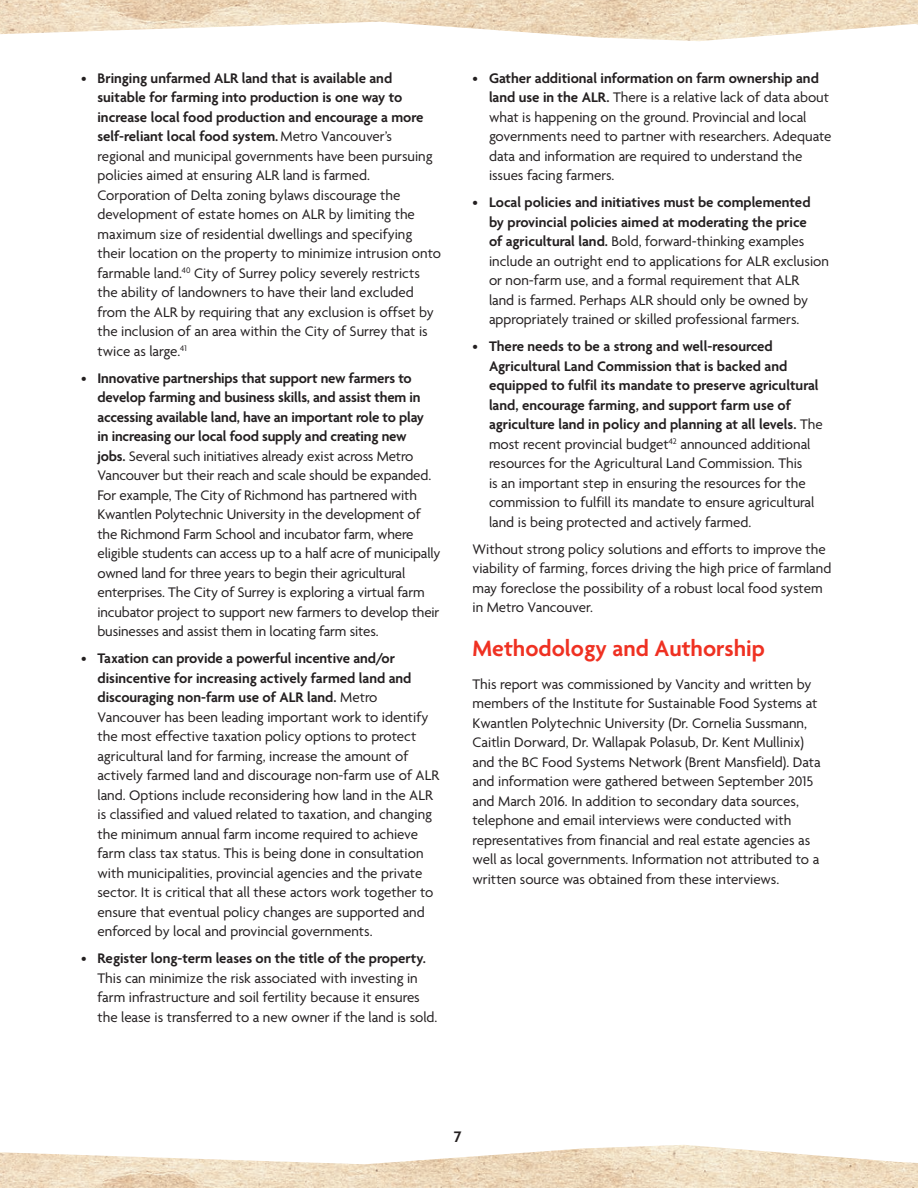
<style>
.page{position:relative;width:918px;height:1188px;background:#fff}
.page>*{position:absolute;margin:0;border:0;box-sizing:border-box;transform-origin:0 0}
.Headline{font:600 24px "Agenda";color:#ef3122}
.t1{font:600 16.5px "Agenda";color:#231f20}
.Body{font:15px/19.5px "Agenda";color:#231f20}
.s1{font-weight:600}
</style>
<div class="page">
<img style="left:0;top:0;width:918px;height:41px">
<img style="left:0;top:1145px;width:918px;height:43px">
<p class="Body" style="left:98px;top:68px;width:345px;text-indent:-16px">• <span class="s1">Bringing unfarmed ALR land that is available and suitable for farming into production is one way to increase local food production and encourage a more self-reliant local food system.</span> Metro Vancouver’s regional and municipal governments have been pursuing policies aimed at ensuring ALR land is farmed.<br>Corporation of Delta zoning bylaws discourage the development of estate homes on ALR by limiting the maximum size of residential dwellings and specifying their location on the property to minimize intrusion onto farmable land.<sup>40</sup> City of Surrey policy severely restricts the ability of landowners to have their land excluded from the ALR by requiring that any exclusion is offset by the inclusion of an area within the City of Surrey that is twice as large.<sup>41</sup></p>
<p class="Body" style="left:98px;top:368px;width:345px;text-indent:-16px">• <span class="s1">Innovative partnerships that support new farmers to develop farming and business skills, and assist them in accessing available land, have an important role to play<br>in increasing our local food supply and creating new<br>jobs.</span> Several such initiatives already exist across Metro Vancouver but their reach and scale should be expanded.<br>For example, The City of Richmond has partnered with Kwantlen Polytechnic University in the development of the Richmond Farm School and incubator farm, where eligible students can access up to a half acre of municipally owned land for three years to begin their agricultural enterprises. The City of Surrey is exploring a virtual farm incubator project to support new farmers to develop their businesses and assist them in locating farm sites.</p>
<p class="Body" style="left:98px;top:649px;width:343px;text-indent:-16px">• <span class="s1">Taxation can provide a powerful incentive and/or disincentive for increasing actively farmed land and discouraging non-farm use of ALR land.</span> Metro Vancouver has been leading important work to identify the most effective taxation policy options to protect agricultural land for farming, increase the amount of actively farmed land and discourage non-farm use of ALR land. Options include reconsidering how land in the ALR is classified and valued related to taxation, and changing the minimum annual farm income required to achieve farm class tax status. This is being done in consultation with municipalities, provincial agencies and the private sector. It is critical that all these actors work together to ensure that eventual policy changes are supported and enforced by local and provincial governments.</p>
<p class="Body" style="left:98px;top:949px;width:341px;text-indent:-16px">• <span class="s1">Register long-term leases on the title of the property.<br></span>This can minimize the risk associated with investing in farm infrastructure and soil fertility because it ensures the lease is transferred to a new owner if the land is sold.</p>
<p class="Body" style="left:489px;top:68px;width:344px;text-indent:-16px">• <span class="s1">Gather additional information on farm ownership and land use in the ALR.</span> There is a relative lack of data about what is happening on the ground. Provincial and local governments need to partner with researchers. Adequate data and information are required to understand the issues facing farmers.</p>
<p class="Body" style="left:489px;top:192px;width:342px;text-indent:-16px">• <span class="s1">Local policies and initiatives must be complemented by provincial policies aimed at moderating the price<br>of agricultural land.</span> Bold, forward-thinking examples include an outright end to applications for ALR exclusion or non-farm use, and a formal requirement that ALR<br>land is farmed. Perhaps ALR should only be owned by appropriately trained or skilled professional farmers.</p>
<p class="Body" style="left:489px;top:337px;width:335px;text-indent:-16px">• <span class="s1">There needs to be a strong and well-resourced Agricultural Land Commission that is backed and equipped to fulfil its mandate to preserve agricultural land, encourage farming, and support farm use of agriculture land in policy and planning at all levels.</span> The most recent provincial budget<sup>42</sup> announced additional resources for the Agricultural Land Commission. This<br>is an important step in ensuring the resources for the commission to fulfill its mandate to ensure agricultural land is being protected and actively farmed.</p>
<p class="Body" style="left:472px;top:539px;width:360px">Without strong policy solutions and efforts to improve the viability of farming, forces driving the high price of farmland may foreclose the possibility of a robust local food system in Metro Vancouver.</p>
<p class="Headline" style="left:472px;top:633px;width:294px">Methodology and Authorship</p>
<p class="Body" style="left:472px;top:674px;width:350px">This report was commissioned by Vancity and written by members of the Institute for Sustainable Food Systems at Kwantlen Polytechnic University (Dr. Cornelia Sussmann, Caitlin Dorward, Dr. Wallapak Polasub, Dr. Kent Mullinix) and the BC Food Systems Network (Brent Mansfield). Data and information were gathered between September 2015 and March 2016. In addition to secondary data sources, telephone and email interviews were conducted with representatives from financial and real estate agencies as well as local governments. Information not attributed to a written source was obtained from these interviews.</p>
<p class="t1" style="left:454px;top:1127px;width:9px">7</p>
</div>
